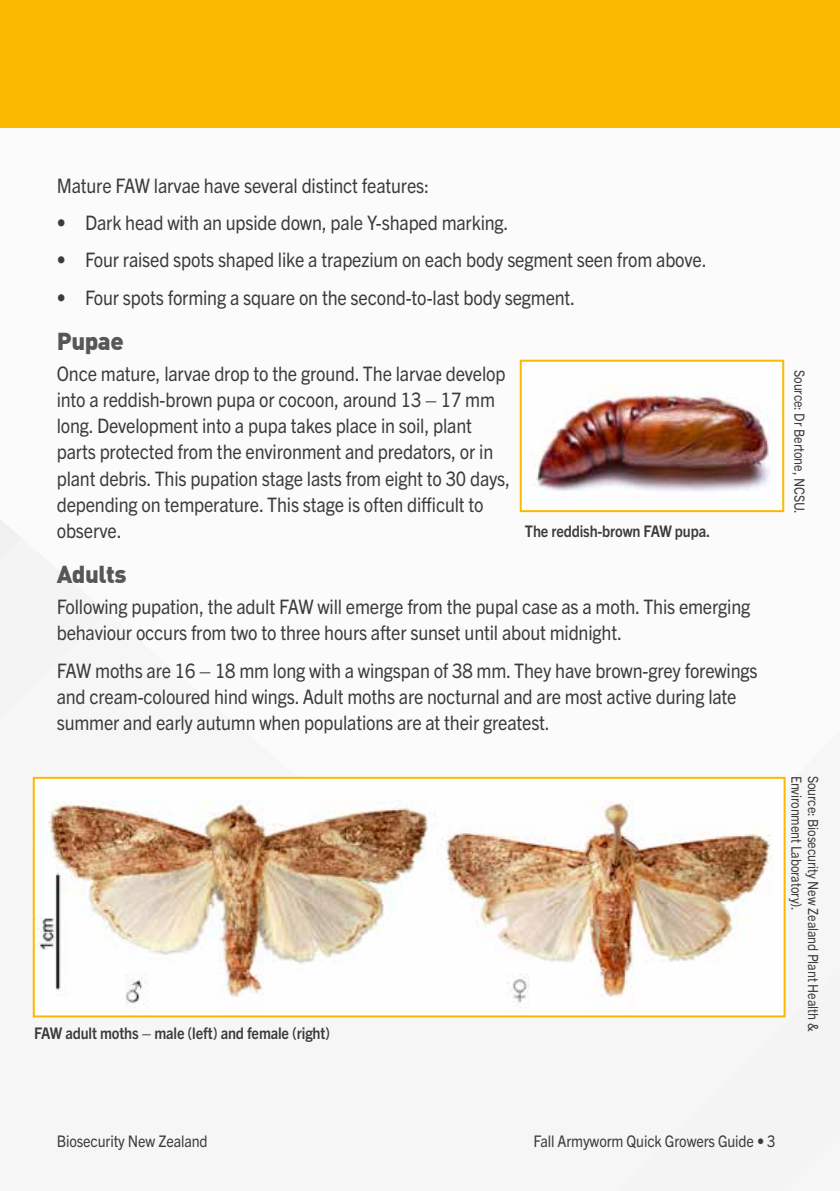
<style>
.page{position:relative;width:840px;height:1191px;background:#fff}
.page>*{position:absolute;margin:0;border:0;box-sizing:border-box;transform-origin:0 0}
._2_body_heading_2{font:900 24px "DIN";letter-spacing:-.02em;color:#575756}
._3_body_copy{font:20px/26px "Trade Gothic Next LT Pro";letter-spacing:-.01em;color:#3c3c3b;scale:.9 1}
._3_body_copy-2{font:700 16px "Trade Gothic Next LT Pro";letter-spacing:-.01em;color:#3c3c3b;scale:.9 1}
.t1{font:16px "Trade Gothic Next LT Pro";letter-spacing:-.01em;color:#3c3c3b;scale:.9 1}
._3_body_copy-3{font:14px "Trade Gothic Next LT Pro";letter-spacing:-.01em;color:#3c3c3b;scale:.9 1}
</style>
<div class="page">
<div style="left:0;top:91px;width:839px;height:1100px;background:#f7f6f7"></div>
<div style="left:0;top:0;width:839px;height:128px;background:#fbba00"></div>
<img style="left:536px;top:395px;width:233px;height:96px">
<div style="left:519px;top:360px;width:264px;height:152px;border:2px solid #fbba00"></div>
<img style="left:40px;top:802px;width:742px;height:212px">
<div style="left:33px;top:777px;width:752px;height:240px;border:2px solid #fbba00"></div>
<p class="_3_body_copy" style="left:57px;top:171px;width:415px">Mature FAW larvae have several distinct features:</p>
<p class="_3_body_copy" style="left:57px;top:208px;width:503px">• Dark head with an upside down, pale Y-shaped marking.</p>
<p class="_3_body_copy" style="left:57px;top:246px;width:723px">• Four raised spots shaped like a trapezium on each body segment seen from above.</p>
<p class="_3_body_copy" style="left:57px;top:283px;width:577px">• Four spots forming a square on the second-to-last body segment.</p>
<p class="_2_body_heading_2" style="left:57px;top:325px;width:68px">Pupae</p>
<p class="_3_body_copy" style="left:57px;top:360px;width:505px">Once mature, larvae drop to the ground. The larvae develop into a reddish-brown pupa or cocoon, around 13 – 17 mm long. Development into a pupa takes place in soil, plant parts protected from the environment and predators, or in plant debris. This pupation stage lasts from eight to 30 days, depending on temperature. This stage is often difficult to observe.</p>
<p class="_2_body_heading_2" style="left:57px;top:558px;width:71px">Adults</p>
<p class="_3_body_copy" style="left:57px;top:592px;width:771px">Following pupation, the adult FAW will emerge from the pupal case as a moth. This emerging behaviour occurs from two to three hours after sunset until about midnight.</p>
<p class="_3_body_copy" style="left:57px;top:656px;width:779px">FAW moths are 16 – 18 mm long with a wingspan of 38 mm. They have brown-grey forewings and cream-coloured hind wings. Adult moths are nocturnal and are most active during late summer and early autumn when populations are at their greatest.</p>
<p class="_3_body_copy-2" style="left:524px;top:520px;width:207px">The reddish-brown FAW pupa.</p>
<p class="_3_body_copy-2" style="left:34px;top:1022px;width:330px">FAW adult moths – male (left) and female (right)</p>
<p class="_3_body_copy-3" style="left:808px;top:370px;width:162px;rotate:90deg">Source: Dr Bertone, NCSU.</p>
<p class="_3_body_copy-3" style="left:805px;top:775px;width:152px;rotate:90deg">Environment Laboratory).</p>
<p class="_3_body_copy-3" style="left:822px;top:775px;width:285px;rotate:90deg">Source: Biosecurity New Zealand Plant Health &amp;</p>
<p class="t1" style="left:57px;top:1129px;width:169px">Biosecurity New Zealand</p>
<p class="t1" style="left:533px;top:1129px;width:270px">Fall Armyworm Quick Growers Guide • 3</p>
</div>
